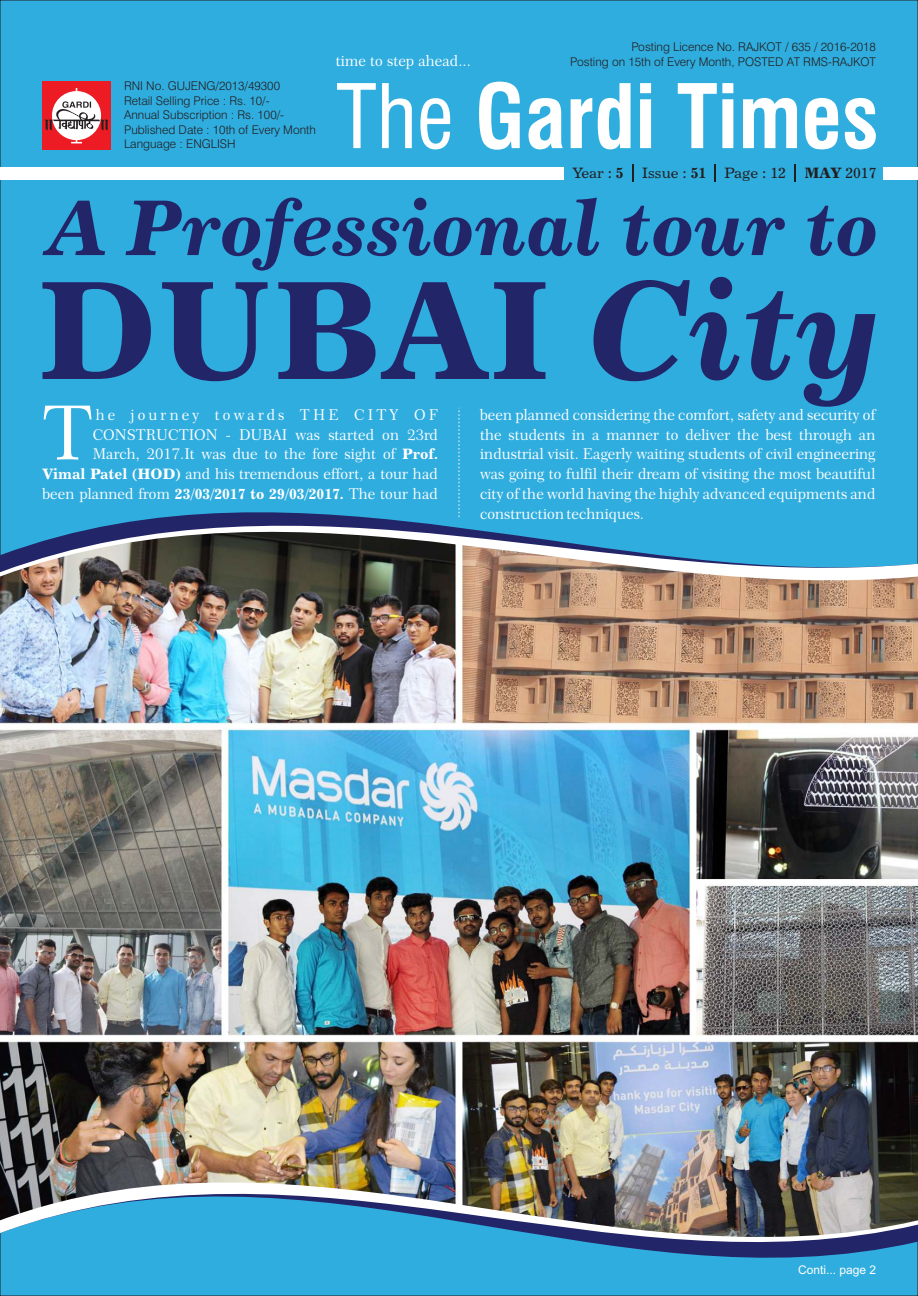
<style>
.page{position:relative;width:918px;height:1296px;background:#fff}
.page>*{position:absolute;margin:0;border:0;box-sizing:border-box;transform-origin:0 0}
.t1{font:140.25px "Century 731 BT Bold A";color:#232569}
.t2{font:700 condensed 86.4px "Swiss 721 BT";color:#fff}
.t3{font:78.9px "Century 731 BT Bold Italic A";color:#232569}
.t4{font:75.3px "Century 751 BT Roman B";color:#fff}
.t5{font:15px/19.8px "Century 751 BT Roman B";color:#fff;text-align:right}
.t6{font:15px "Century 731 BT Roman A";color:#231f20}
.t7{font:15px "Century 751 BT Roman B";letter-spacing:.205em;color:#fff}
.t8{font:300 12px/14.4px "Swiss 721 BT";color:#231f20}
.t9{font:12px "Arial";color:#fff}
.s1{font-weight:400}
.s2{font-family:"Century 731 BT Bold A"}
.s3{font-family:"Century 731 BT Bold Italic A"}
</style>
<div class="page">
<div style="left:0;top:0;width:918px;height:442px;background:#30addf"></div>
<div style="left:43px;top:82px;width:68px;height:68px;background:#ed1c24"></div>
<svg style="left:45px;top:88px;width:64px;height:55px"></svg>
<div style="left:0;top:167px;width:564px;height:12px;background:#fff"></div>
<div style="left:884px;top:167px;width:34px;height:12px;background:#fff"></div>
<svg style="left:632px;top:164px;width:1px;height:18px"></svg>
<svg style="left:714px;top:164px;width:2px;height:18px"></svg>
<svg style="left:794px;top:164px;width:2px;height:18px"></svg>
<div style="left:0;top:442px;width:918px;height:854px;background:#30addf"></div>
<div style="left:0;top:463px;width:918px;height:828px;background:#30addf"></div>
<img style="left:0;top:522px;width:918px;height:722px">
<svg style="left:459px;top:408px;width:1px;height:109px"></svg>
<p class="t8" style="left:124px;top:80px;width:193px">RNI No. GUJENG/2013/49300<br>Retail Selling Price : Rs. 10/-<br>Annual Subscription : Rs. 100/-<br>Published Date : 10th of Every Month<br>Language : ENGLISH</p>
<p class="t8" style="left:570px;top:41px;width:307px;text-align:right">Posting Licence No. RAJKOT / 635 / 2016-2018<br>Posting on 15th of Every Month, POSTED AT RMS-RAJKOT</p>
<h2 class="t2" style="left:336px;top:82px;width:545px"><span class="s1">The</span> Gardi Times</h2>
<p class="t6" style="left:572px;top:167px;width:306px">Year : <span class="s2">5</span> Issue : <span class="s2">51</span> Page : 12 <span class="s2">MAY</span> 2017</p>
<p class="t5" style="left:336px;top:53px;width:137px">time to step ahead...</p>
<h3 class="t3" style="left:48px;top:195px;width:833px">A Professional tour to</h3>
<h1 class="t1" style="left:39px;top:272px;width:845px">DUBAI <span class="s3">City</span></h1>
<p class="t7" style="left:96px;top:408px;width:344px">he journey towards THE CITY OF</p>
<h3 class="t4" style="left:43px;top:402px;width:52px">T</h3>
<p class="t5" style="left:480px;top:406px;width:397px;text-align:justify">been planned considering the comfort, safety and security of the students in a manner to deliver the best through an industrial visit. Eagerly waiting students of civil engineering was going to fulfil their dream of visiting the most beautiful city of the world having the highly advanced equipments and construction techniques.</p>
<p class="t5" style="left:43px;top:426px;width:397px">CONSTRUCTION - DUBAI was started on 23rd March, 2017.It was due to the fore sight of <span class="s2">Prof.<br>Vimal Patel (HOD)</span> and his tremendous effort, a tour had been planned from <span class="s2">23/03/2017 to 29/03/2017.</span> The tour had</p>
<p class="t9" style="left:798px;top:1266px;width:80px">Conti... page 2</p>
</div>
